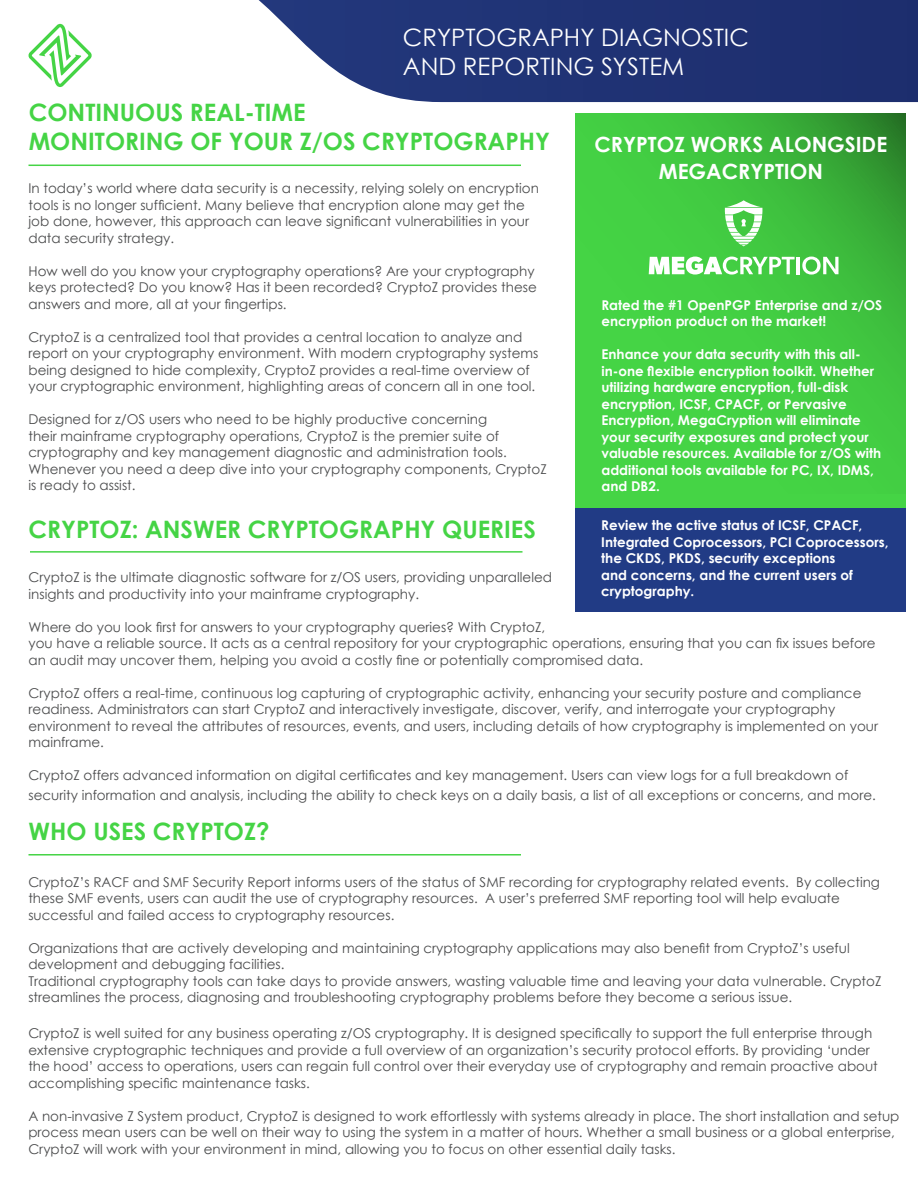
<style>
.page{position:relative;width:918px;height:1188px;background:#fff}
.page>*{position:absolute;margin:0;border:0;box-sizing:border-box;transform-origin:0 0}
.t1{font:700 24px/28.8px "Century Gothic";color:#45d445}
.t2{font:24px/28.8px "Century Gothic";color:#fff}
.t3{font:700 21px/27px "Century Gothic";color:#fff;text-align:center}
.t4{font:13.5px/16.5px "Century Gothic";color:#4b4c4d}
.t5{font:700 13.5px/16.5px "Century Gothic";color:#fff}
</style>
<div class="page">
<div style="left:576px;top:101px;width:330px;height:408px;background:#45d445"></div>
<svg style="left:645px;top:113px;width:261px;height:319px;fill:#41c941"></svg>
<div style="left:0;top:0;width:918px;height:112px;background:#fff"></div>
<svg style="left:259px;top:0;width:659px;height:102px;background:#334480"></svg>
<hr style="left:30px;top:551px;width:492px;height:2px;background:#45d445">
<hr style="left:28px;top:165px;width:493px;height:1px;background:#45d445">
<svg style="left:649px;top:257px;width:146px;height:18px"></svg>
<hr style="left:796px;top:257px;width:4px;height:17px;background:#fff">
<svg style="left:802px;top:257px;width:36px;height:18px"></svg>
<svg style="left:725px;top:200px;width:37px;height:46px"></svg>
<div style="left:576px;top:508px;width:330px;height:103px;background:#213b85"></div>
<svg style="left:28px;top:24px;width:64px;height:63px"></svg>
<hr style="left:28px;top:854px;width:493px;height:2px;background:#45d445">
<p class="t2" style="left:403px;top:23px;width:347px">CRYPTOGRAPHY DIAGNOSTIC<br>AND REPORTING SYSTEM</p>
<p class="t1" style="left:29px;top:97px;width:523px">CONTINUOUS REAL-TIME<br>MONITORING OF YOUR Z/OS CRYPTOGRAPHY</p>
<p class="t4" style="left:28px;top:180px;width:512px">In today’s world where data security is a necessity, relying solely on encryption tools is no longer sufficient. Many believe that encryption alone may get the job done, however, this approach can leave significant vulnerabilities in your data security strategy.</p>
<p class="t4" style="left:28px;top:262px;width:510px">How well do you know your cryptography operations? Are your cryptography keys protected? Do you know? Has it been recorded? CryptoZ provides these answers and more, all at your fingertips.</p>
<p class="t4" style="left:28px;top:328px;width:511px">CryptoZ is a centralized tool that provides a central location to analyze and report on your cryptography environment. With modern cryptography systems being designed to hide complexity, CryptoZ provides a real-time overview of your cryptographic environment, highlighting areas of concern all in one tool.</p>
<p class="t4" style="left:28px;top:411px;width:520px">Designed for z/OS users who need to be highly productive concerning<br>their mainframe cryptography operations, CryptoZ is the premier suite of cryptography and key management diagnostic and administration tools.<br>Whenever you need a deep dive into your cryptography components, CryptoZ is ready to assist.</p>
<p class="t3" style="left:595px;top:130px;width:294px">CRYPTOZ WORKS ALONGSIDE<br>MEGACRYPTION</p>
<p class="t5" style="left:601px;top:296px;width:282px">Rated the #1 OpenPGP Enterprise and z/OS encryption product on the market!</p>
<p class="t5" style="left:601px;top:346px;width:281px">Enhance your data security with this all&shy;in-one flexible encryption toolkit. Whether utilizing hardware encryption, full-disk encryption, ICSF, CPACF, or Pervasive Encryption, MegaCryption will eliminate your security exposures and protect your valuable resources. Available for z/OS with additional tools available for PC, IX, IDMS, and DB2.</p>
<p class="t1" style="left:28px;top:514px;width:509px">CRYPTOZ: ANSWER CRYPTOGRAPHY QUERIES</p>
<p class="t5" style="left:601px;top:517px;width:289px">Review the active status of ICSF, CPACF, Integrated Coprocessors, PCI Coprocessors, the CKDS, PKDS, security exceptions<br>and concerns, and the current users of cryptography.</p>
<p class="t4" style="left:28px;top:569px;width:525px">CryptoZ is the ultimate diagnostic software for z/OS users, providing unparalleled insights and productivity into your mainframe cryptography.</p>
<p class="t4" style="left:28px;top:618px;width:849px">Where do you look first for answers to your cryptography queries? With CryptoZ,<br>you have a reliable source. It acts as a central repository for your cryptographic operations, ensuring that you can fix issues before an audit may uncover them, helping you avoid a costly fine or potentially compromised data.</p>
<p class="t4" style="left:28px;top:684px;width:851px">CryptoZ offers a real-time, continuous log capturing of cryptographic activity, enhancing your security posture and compliance readiness. Administrators can start CryptoZ and interactively investigate, discover, verify, and interrogate your cryptography environment to reveal the attributes of resources, events, and users, including details of how cryptography is implemented on your mainframe.</p>
<p class="t4" style="left:28px;top:765px;width:849px;line-height:19.5px">CryptoZ offers advanced information on digital certificates and key management. Users can view logs for a full breakdown of security information and analysis, including the ability to check keys on a daily basis, a list of all exceptions or concerns, and more.</p>
<p class="t1" style="left:29px;top:816px;width:242px">WHO USES CRYPTOZ?</p>
<p class="t4" style="left:28px;top:873px;width:853px">CryptoZ’s RACF and SMF Security Report informs users of the status of SMF recording for cryptography related events. By collecting these SMF events, users can audit the use of cryptography resources. A user’s preferred SMF reporting tool will help evaluate successful and failed access to cryptography resources.</p>
<p class="t4" style="left:28px;top:939px;width:855px">Organizations that are actively developing and maintaining cryptography applications may also benefit from CryptoZ’s useful development and debugging facilities.<br>Traditional cryptography tools can take days to provide answers, wasting valuable time and leaving your data vulnerable. CryptoZ streamlines the process, diagnosing and troubleshooting cryptography problems before they become a serious issue.</p>
<p class="t4" style="left:28px;top:1025px;width:851px">CryptoZ is well suited for any business operating z/OS cryptography. It is designed specifically to support the full enterprise through extensive cryptographic techniques and provide a full overview of an organization’s security protocol efforts. By providing ‘under the hood’ access to operations, users can regain full control over their everyday use of cryptography and remain proactive about accomplishing specific maintenance tasks.</p>
<p class="t4" style="left:28px;top:1107px;width:873px">A non-invasive Z System product, CryptoZ is designed to work effortlessly with systems already in place. The short installation and setup process mean users can be well on their way to using the system in a matter of hours. Whether a small business or a global enterprise,<br>CryptoZ will work with your environment in mind, allowing you to focus on other essential daily tasks.</p>
</div>
